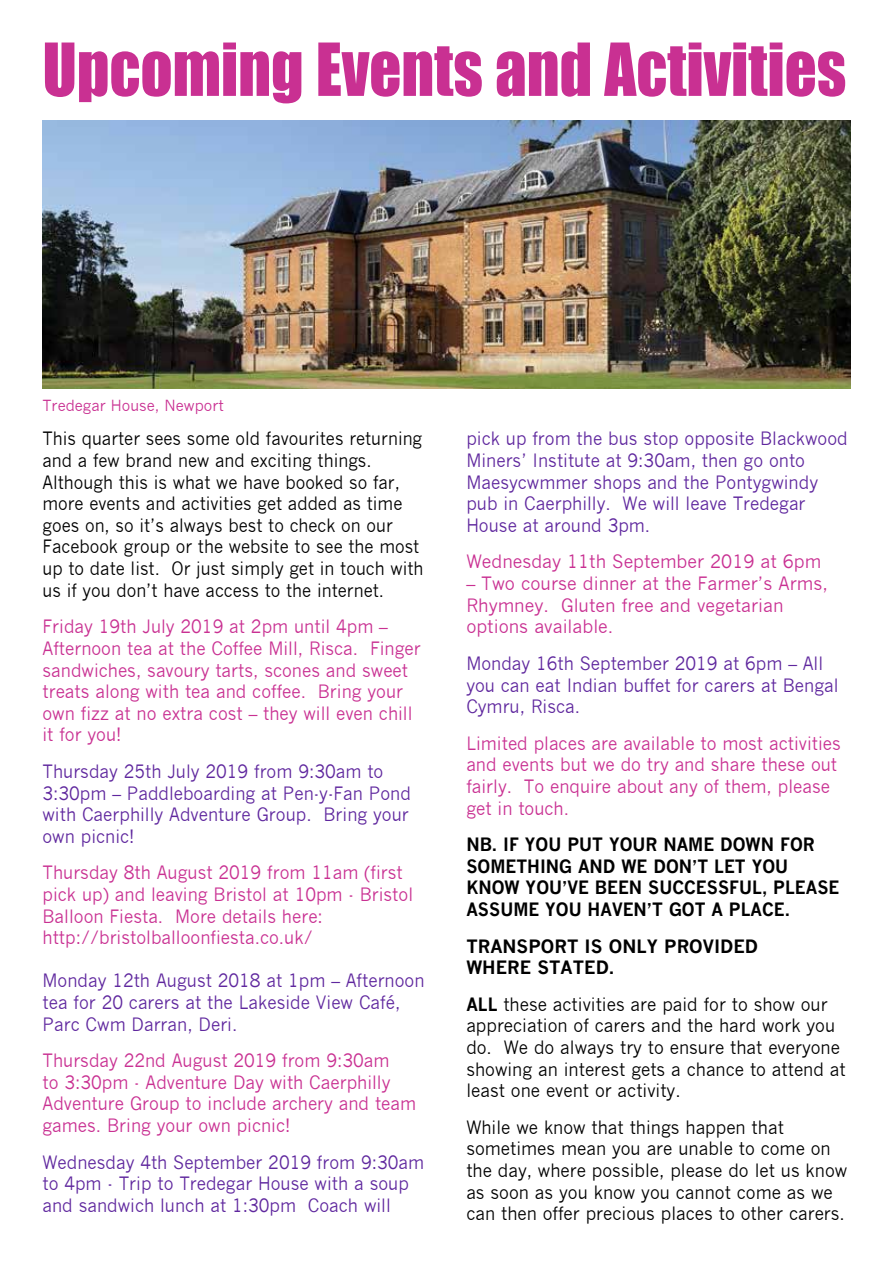
<style>
.page{position:relative;width:893px;height:1263px;background:#fff}
.page>*{position:absolute;margin:0;border:0;box-sizing:border-box;transform-origin:0 0}
.t1{font:67.5px "Impact";color:#c93092;scale:.93 1}
.t2{font:18px/21.6px "News Gothic";color:#c93092;scale:.95 1}
.t3{font:18px/21.6px "News Gothic";color:#5f279e;scale:.95 1}
.t4{font:18px/21.6px "News Gothic";color:#000;scale:.95 1}
.t5{font:18px/21.6px "News Gothic";color:#000;scale:.93 1}
.t6{font:18px/21.6px "News Gothic";color:#c93092}
.t7{font:700 18px/21.6px "News Gothic";color:#000;scale:.95 1}
.t8{font:700 18px/21.6px "News Gothic";color:#000}
.t9{font:15px "News Gothic";color:#c93092}
.s1{font-weight:700}
</style>
<div class="page">
<img style="left:43px;top:120px;width:807px;height:268px">
<h1 class="t1" style="left:43px;top:17px;width:866px">Upcoming Events and Activities</h1>
<p class="t9" style="left:43px;top:397px;width:183px">Tredegar House, Newport</p>
<p class="t5" style="left:43px;top:428px;width:411px">This quarter sees some old favourites returning and a few brand new and exciting things.<br>Although this is what we have booked so far, more events and activities get added as time goes on, so it’s always best to check on our Facebook group or the website to see the most up to date list. Or just simply get in touch with us if you don’t have access to the internet.</p>
<p class="t2" style="left:43px;top:616px;width:400px">Friday 19th July 2019 at 2pm until 4pm – Afternoon tea at the Coffee Mill, Risca. Finger sandwiches, savoury tarts, scones and sweet treats along with tea and coffee. Bring your own fizz at no extra cost – they will even chill it for you!</p>
<p class="t3" style="left:43px;top:761px;width:389px">Thursday 25th July 2019 from 9:30am to 3:30pm – Paddleboarding at Pen-y-Fan Pond with Caerphilly Adventure Group. Bring your own picnic!</p>
<p class="t2" style="left:43px;top:862px;width:392px">Thursday 8th August 2019 from 11am (first pick up) and leaving Bristol at 10pm - Bristol Balloon Fiesta. More details here: http://bristolballoonfiesta.co.uk/</p>
<p class="t3" style="left:43px;top:970px;width:404px">Monday 12th August 2018 at 1pm – Afternoon tea for 20 carers at the Lakeside View Café,<br>Parc Cwm Darran, Deri.</p>
<p class="t2" style="left:43px;top:1050px;width:395px">Thursday 22nd August 2019 from 9:30am<br>to 3:30pm - Adventure Day with Caerphilly Adventure Group to include archery and team games. Bring your own picnic!</p>
<p class="t3" style="left:43px;top:1151px;width:403px">Wednesday 4th September 2019 from 9:30am to 4pm - Trip to Tredegar House with a soup and sandwich lunch at 1:30pm Coach will</p>
<p class="t3" style="left:466px;top:428px;width:403px">pick up from the bus stop opposite Blackwood Miners’ Institute at 9:30am, then go onto Maesycwmmer shops and the Pontygwindy pub in Caerphilly. We will leave Tredegar House at around 3pm.</p>
<p class="t6" style="left:466px;top:551px;width:356px">Wednesday 11th September 2019 at 6pm</p>
<p class="t6" style="left:466px;top:573px;width:363px">– Two course dinner at the Farmer’s Arms,<br>Rhymney. Gluten free and vegetarian options available.</p>
<p class="t3" style="left:466px;top:653px;width:393px">Monday 16th September 2019 at 6pm – All you can eat Indian buffet for carers at Bengal<br>Cymru, Risca.</p>
<p class="t2" style="left:466px;top:732px;width:396px">Limited places are available to most activities and events but we do try and share these out fairly. To enquire about any of them, please get in touch.</p>
<p class="t7" style="left:466px;top:833px;width:394px">NB. IF YOU PUT YOUR NAME DOWN FOR<br>SOMETHING AND WE DON’T LET YOU<br>KNOW YOU’VE BEEN SUCCESSFUL, PLEASE<br>ASSUME YOU HAVEN’T GOT A PLACE.</p>
<p class="t8" style="left:466px;top:935px;width:293px">TRANSPORT IS ONLY PROVIDED<br>WHERE STATED.</p>
<p class="t4" style="left:466px;top:993px;width:401px"><span class="s1">ALL</span> these activities are paid for to show our appreciation of carers and the hard work you do. We do always try to ensure that everyone showing an interest gets a chance to attend at least one event or activity.</p>
<p class="t4" style="left:466px;top:1116px;width:403px">While we know that things happen that sometimes mean you are unable to come on the day, where possible, please do let us know as soon as you know you cannot come as we can then offer precious places to other carers.</p>
</div>
